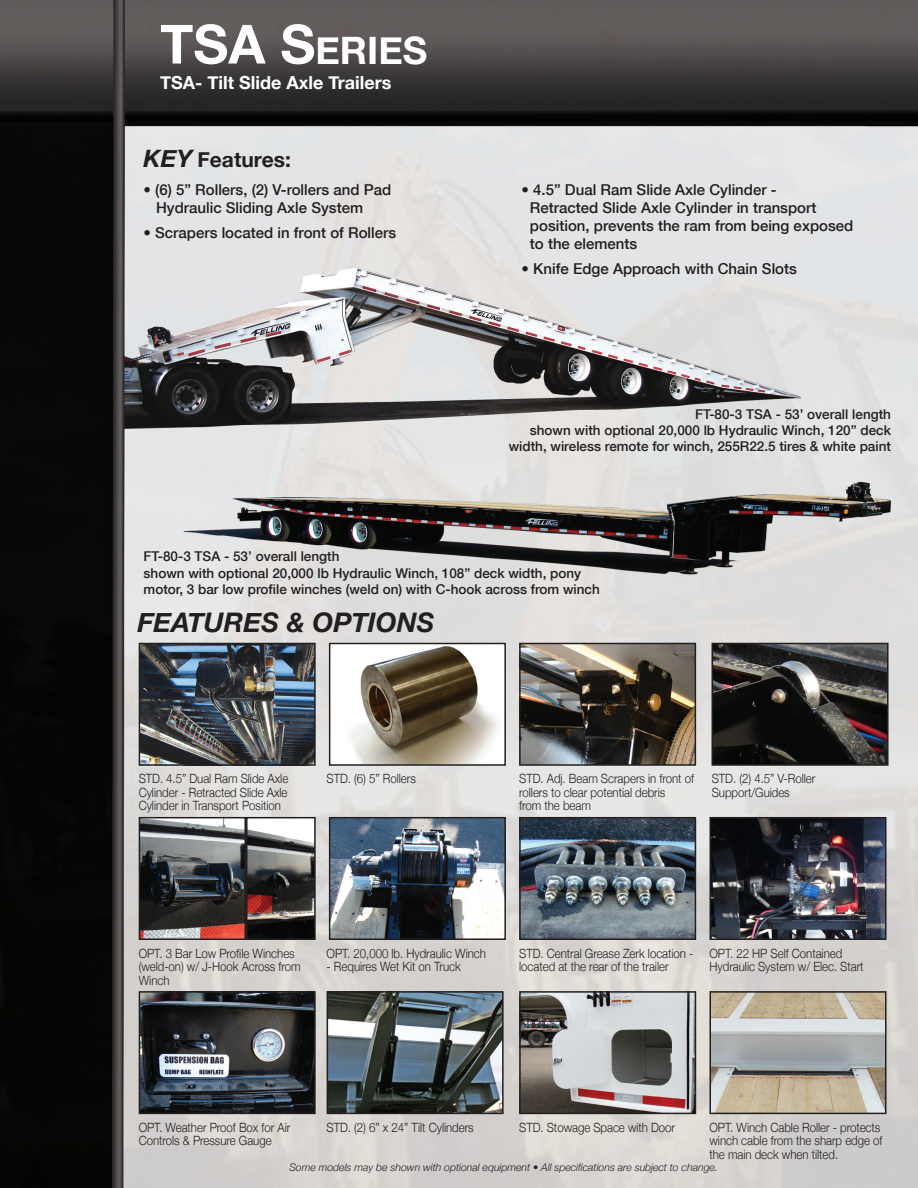
<style>
.page{position:relative;width:918px;height:1188px;background:#fff}
.page>*{position:absolute;margin:0;border:0;box-sizing:border-box;transform-origin:0 0}
.t1{font:700 37.8px "Helvetica Neue";color:#fff}
.t2{font:italic 700 27px "Helvetica Neue";color:#231f20}
.t3{font:700 21px "Helvetica Neue";color:#231f20}
.t4{font:700 18px "Helvetica Neue";color:#fff}
.t5{font:500 15px/18px "Helvetica Neue";color:#231f20}
.t6{font:500 13.5px/16.2px "Helvetica Neue";color:#231f20;text-align:right}
.t7{font:300 12.75px/13.5px "Helvetica Neue";letter-spacing:-.005em;color:#231f20;scale:.9 1}
.t8{font:italic 300 10.5px "Helvetica Neue";letter-spacing:-.005em;color:#231f20}
.s1{font-size:54px}
.s2{font-style:italic;font-size:24px}
</style>
<div class="page">
<img style="left:0;top:0;width:918px;height:1188px">
<img style="left:142px;top:820px;width:101px;height:117px">
<div style="left:139px;top:817px;width:107px;height:123px;border:2px solid #231f20"></div>
<img style="left:332px;top:646px;width:171px;height:117px">
<div style="left:329px;top:643px;width:177px;height:123px;border:2px solid #231f20"></div>
<img style="left:713px;top:994px;width:170px;height:117px">
<div style="left:710px;top:991px;width:176px;height:123px;border:2px solid #231f20"></div>
<img style="left:330px;top:994px;width:171px;height:117px">
<div style="left:327px;top:991px;width:177px;height:123px;border:2px solid #231f20"></div>
<img style="left:142px;top:646px;width:171px;height:117px">
<div style="left:139px;top:643px;width:177px;height:123px;border:2px solid #231f20"></div>
<img style="left:332px;top:820px;width:171px;height:117px">
<div style="left:329px;top:817px;width:177px;height:123px;border:2px solid #231f20"></div>
<img style="left:522px;top:820px;width:171px;height:117px">
<div style="left:519px;top:817px;width:177px;height:123px;border:2px solid #231f20"></div>
<img style="left:713px;top:820px;width:170px;height:117px">
<div style="left:710px;top:817px;width:176px;height:123px;border:2px solid #231f20"></div>
<img style="left:142px;top:994px;width:171px;height:117px">
<div style="left:139px;top:991px;width:177px;height:123px;border:2px solid #231f20"></div>
<img style="left:522px;top:646px;width:171px;height:117px">
<div style="left:519px;top:643px;width:177px;height:123px;border:2px solid #231f20"></div>
<img style="left:522px;top:994px;width:171px;height:117px">
<div style="left:519px;top:991px;width:177px;height:123px;border:2px solid #231f20"></div>
<img style="left:715px;top:646px;width:171px;height:117px">
<div style="left:712px;top:643px;width:177px;height:123px;border:2px solid #231f20"></div>
<img style="left:249px;top:820px;width:64px;height:117px">
<div style="left:246px;top:817px;width:70px;height:123px;border:2px solid #231f20"></div>
<h1 class="t1" style="left:160px;top:27px;width:267px"><span class="s1">TSA S</span>ERIES</h1>
<h3 class="t4" style="left:160px;top:71px;width:233px">TSA- Tilt Slide Axle Trailers</h3>
<h3 class="t3" style="left:144px;top:147px;width:149px"><span class="s2">KEY</span> Features:</h3>
<p class="t5" style="left:156px;top:180px;width:237px;text-indent:-13px">• (6) 5” Rollers, (2) V-rollers and Pad<br>Hydraulic Sliding Axle System</p>
<p class="t5" style="left:144px;top:223px;width:254px">• Scrapers located in front of Rollers</p>
<p class="t5" style="left:530px;top:180px;width:325px;text-indent:-8px">• 4.5” Dual Ram Slide Axle Cylinder -<br>Retracted Slide Axle Cylinder in transport position, prevents the ram from being exposed to the elements</p>
<p class="t5" style="left:522px;top:259px;width:277px">• Knife Edge Approach with Chain Slots</p>
<p class="t6" style="left:509px;top:406px;width:384px">FT-80-3 TSA - 53’ overall length<br>shown with optional 20,000 lb Hydraulic Winch, 120” deck width, wireless remote for winch, 255R22.5 tires &amp; white paint</p>
<p class="t6" style="left:144px;top:548px;width:458px;text-align:left">FT-80-3 TSA - 53’ overall length<br>shown with optional 20,000 lb Hydraulic Winch, 108” deck width, pony motor, 3 bar low profile winches (weld on) with C-hook across from winch</p>
<h2 class="t2" style="left:137px;top:605px;width:299px">FEATURES &amp; OPTIONS</h2>
<p class="t7" style="left:139px;top:772px;width:168px;text-align:justify">STD. 4.5” Dual Ram Slide Axle Cylinder - Retracted Slide Axle Cylinder in Transport Position</p>
<p class="t7" style="left:327px;top:772px;width:101px">STD. (6) 5” Rollers</p>
<p class="t7" style="left:519px;top:772px;width:196px">STD. Adj. Beam Scrapers in front of rollers to clear potential debris<br>from the beam</p>
<p class="t7" style="left:712px;top:772px;width:117px">STD. (2) 4.5” V-Roller<br>Support/Guides</p>
<p class="t7" style="left:139px;top:946px;width:182px">OPT. 3 Bar Low Profile Winches (weld-on) w/ J-Hook Across from<br>Winch</p>
<p class="t7" style="left:327px;top:946px;width:179px">OPT. 20,000 lb. Hydraulic Winch</p>
<p class="t7" style="left:327px;top:959px;width:151px">- Requires Wet Kit on Truck</p>
<p class="t7" style="left:519px;top:946px;width:195px">STD. Central Grease Zerk location - located at the rear of the trailer</p>
<p class="t7" style="left:709px;top:946px;width:173px">OPT. 22 HP Self Contained<br>Hydraulic System w/ Elec. Start</p>
<p class="t7" style="left:139px;top:1120px;width:170px">OPT. Weather Proof Box for Air<br>Controls &amp; Pressure Gauge</p>
<p class="t7" style="left:327px;top:1120px;width:165px">STD. (2) 6” x 24” Tilt Cylinders</p>
<p class="t7" style="left:519px;top:1120px;width:175px">STD. Stowage Space with Door</p>
<p class="t7" style="left:709px;top:1120px;width:194px">OPT. Winch Cable Roller - protects winch cable from the sharp edge of the main deck when tilted.</p>
<p class="t8" style="left:289px;top:1161px;width:430px">Some models may be shown with optional equipment • All specifications are subject to change.</p>
</div>
